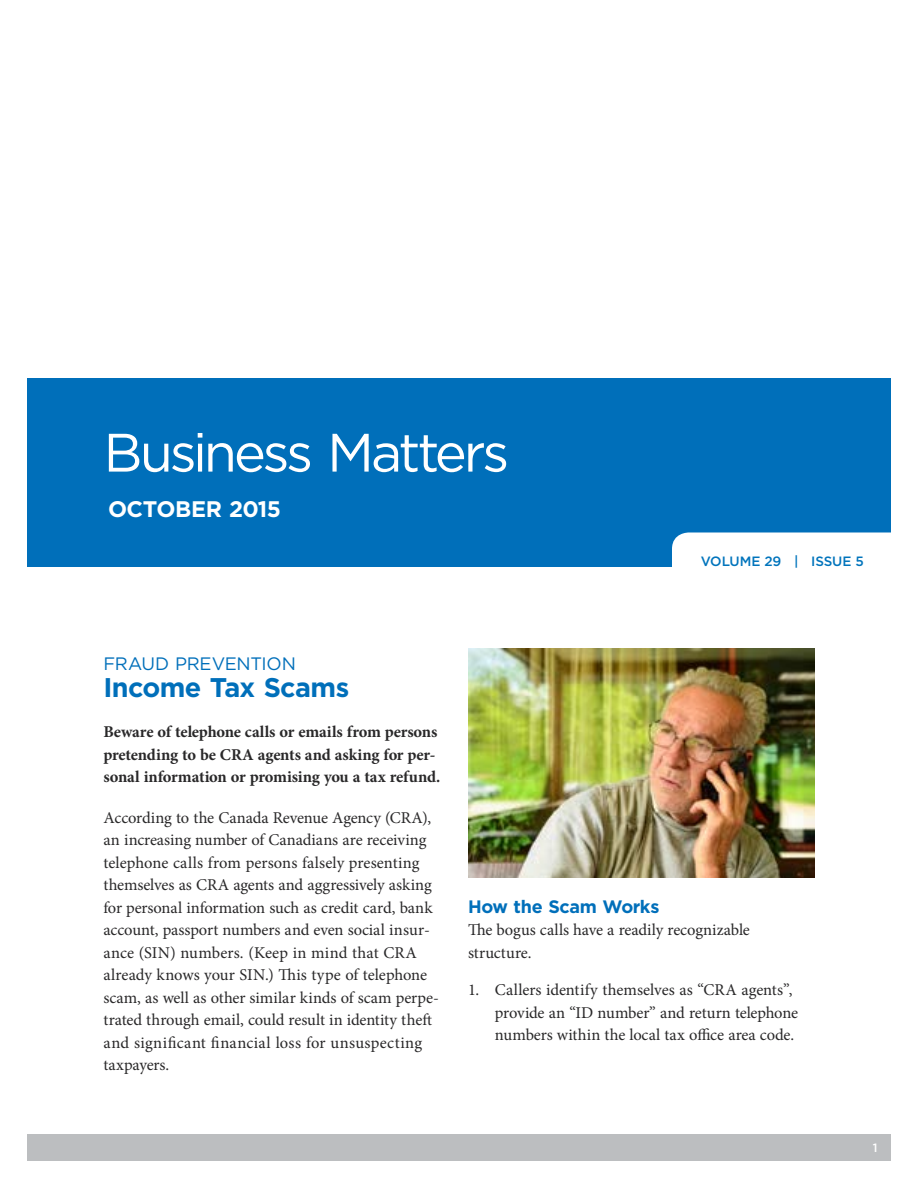
<style>
.page{position:relative;width:918px;height:1188px;background:#fff}
.page>*{position:absolute;margin:0;border:0;box-sizing:border-box;transform-origin:0 0}
.t1{font:54px "Gotham";letter-spacing:-.06em;color:#fff}
.t2{font:700 27px "Gotham";letter-spacing:-.025em;color:#006fba}
.t3{font:700 22.5px "Gotham";letter-spacing:-.025em;color:#fff}
.t4{font:18px "Gotham";letter-spacing:-.015em;color:#006fba}
.t5{font:700 18px "Gotham";letter-spacing:-.02em;color:#006fba}
.t6{font:16.5px/22.5px "Minion Pro";letter-spacing:-.005em;color:#292829}
.t7{font:700 16.5px/22.5px "Minion Pro";letter-spacing:-.01em;color:#292829}
.t8{font:500 13.5px "Gotham";letter-spacing:-.015em;color:#0074bc}
.t9{font:500 12px "Gotham";color:#fff}
</style>
<div class="page">
<div style="left:27px;top:1134px;width:864px;height:27px;background:#bcbec0"></div>
<div style="left:27px;top:378px;width:864px;height:189px;background:#006fba"></div>
<div style="left:672px;top:532px;width:219px;height:35px;background:#fff"></div>
<img style="left:468px;top:648px;width:346px;height:230px">
<h1 class="t1" style="left:104px;top:418px;width:407px">Business Matters</h1>
<h3 class="t3" style="left:108px;top:494px;width:175px">OCTOBER 2015</h3>
<p class="t8" style="left:701px;top:552px;width:165px">VOLUME 29 | ISSUE 5</p>
<p class="t4" style="left:104px;top:652px;width:194px">FRAUD PREVENTION</p>
<h2 class="t2" style="left:104px;top:669px;width:247px">Income Tax Scams</h2>
<p class="t7" style="left:104px;top:720px;width:338px">Beware of telephone calls or emails from persons pretending to be CRA agents and asking for per&shy;sonal information or promising you a tax refund.</p>
<p class="t6" style="left:104px;top:806px;width:337px">According to the Canada Revenue Agency (CRA), an increasing number of Canadians are receiving telephone calls from persons falsely presenting themselves as CRA agents and aggressively asking for personal information such as credit card, bank account, passport numbers and even social insur&shy;ance (SIN) numbers. (Keep in mind that CRA already knows your SIN.) This type of telephone scam, as well as other similar kinds of scam perpe&shy;trated through email, could result in identity theft and significant financial loss for unsuspecting taxpayers.</p>
<p class="t5" style="left:468px;top:894px;width:193px">How the Scam Works</p>
<p class="t6" style="left:468px;top:919px;width:283px">The bogus calls have a readily recognizable structure.</p>
<p class="t6" style="left:495px;top:979px;width:305px;text-indent:-27px">1. Callers identify themselves as “CRA agents”, provide an “ID number” and return telephone numbers within the local tax office area code.</p>
<p class="t9" style="left:873px;top:1140px;width:6px">1</p>
</div>
